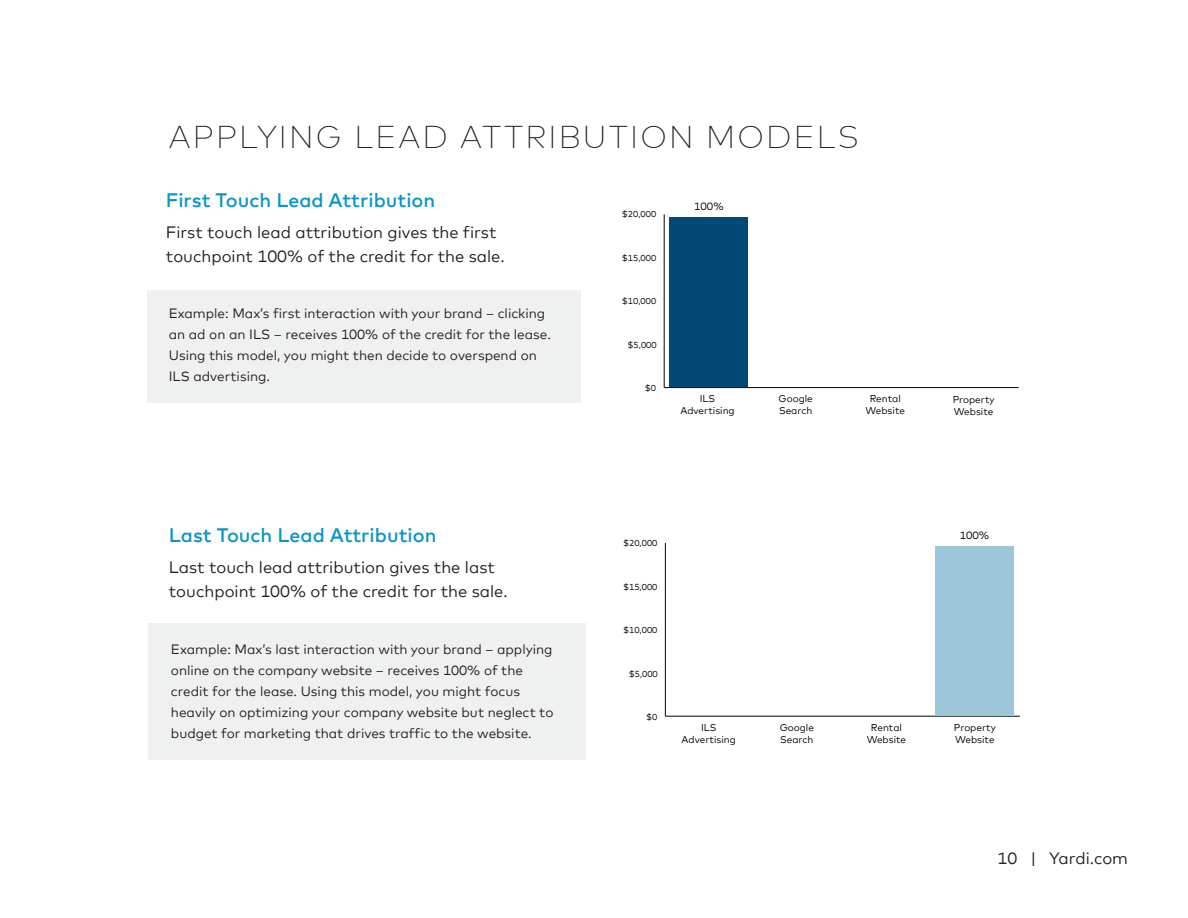
<style>
.page{position:relative;width:1188px;height:918px;background:#fff}
.page>*{position:absolute;margin:0;border:0;box-sizing:border-box;transform-origin:0 0}
.t1{font:200 31.5px "Mark Offc Pro";letter-spacing:.07em;color:#231f20}
.t2{font:500 19.5px "Mark Offc Pro";color:#0995c5}
.t3{font:16.5px/24px "Mark Offc Pro";color:#231f20}
.t4{font:13.5px/21px "Mark Offc Pro";color:#231f20}
.t5{font:10.65px "Mark Offc Pro";color:#020304}
.t6{font:9.9px/11.9px "Mark Offc Pro";color:#020304;text-align:center}
.t7{font:8.7px "Mark Offc Pro";color:#020304}
</style>
<div class="page">
<div style="left:148px;top:623px;width:437px;height:137px;background:#eff0f0"></div>
<div style="left:148px;top:290px;width:433px;height:112px;background:#eff0f0"></div>
<hr style="left:664px;top:214px;width:1px;height:174px;background:#020304">
<hr style="left:664px;top:387px;width:355px;height:1px;background:#020304">
<div style="left:670px;top:217px;width:78px;height:170px;background:#014a76"></div>
<hr style="left:665px;top:543px;width:1px;height:173px;background:#020304">
<hr style="left:665px;top:716px;width:355px;height:1px;background:#020304">
<div style="left:936px;top:546px;width:78px;height:169px;background:#9cc7db"></div>
<h1 class="t1" style="left:169px;top:114px;width:692px">APPLYING LEAD ATTRIBUTION MODELS</h1>
<h2 class="t2" style="left:166px;top:186px;width:271px">First Touch Lead Attribution</h2>
<p class="t3" style="left:166px;top:219px;width:340px">First touch lead attribution gives the first touchpoint 100% of the credit for the sale.</p>
<p class="t4" style="left:169px;top:302px;width:384px">Example: Max’s first interaction with your brand – clicking an ad on an ILS – receives 100% of the credit for the lease.<br>Using this model, you might then decide to overspend on ILS advertising.</p>
<h2 class="t2" style="left:169px;top:520px;width:269px">Last Touch Lead Attribution</h2>
<p class="t3" style="left:169px;top:554px;width:340px">Last touch lead attribution gives the last touchpoint 100% of the credit for the sale.</p>
<p class="t4" style="left:171px;top:638px;width:384px">Example: Max’s last interaction with your brand – applying online on the company website – receives 100% of the credit for the lease. Using this model, you might focus heavily on optimizing your company website but neglect to budget for marketing that drives traffic to the website.</p>
<p class="t7" style="left:622px;top:208px;width:36px">$20,000</p>
<p class="t7" style="left:622px;top:251px;width:36px">$15,000</p>
<p class="t7" style="left:622px;top:295px;width:36px">$10,000</p>
<p class="t7" style="left:628px;top:338px;width:31px">$5,000</p>
<p class="t7" style="left:645px;top:382px;width:13px">$0</p>
<p class="t5" style="left:694px;top:199px;width:31px">100%</p>
<p class="t6" style="left:680px;top:392px;width:56px">ILS<br>Advertising</p>
<p class="t6" style="left:953px;top:392px;width:44px;text-align:left">Property<br>Website</p>
<p class="t6" style="left:779px;top:392px;width:36px;text-align:left">Google<br>Search</p>
<p class="t6" style="left:866px;top:392px;width:41px">Rental<br>Website</p>
<p class="t7" style="left:623px;top:536px;width:36px">$20,000</p>
<p class="t7" style="left:623px;top:580px;width:36px">$15,000</p>
<p class="t7" style="left:623px;top:623px;width:36px">$10,000</p>
<p class="t7" style="left:629px;top:667px;width:31px">$5,000</p>
<p class="t7" style="left:646px;top:710px;width:13px">$0</p>
<p class="t5" style="left:960px;top:527px;width:31px">100%</p>
<p class="t6" style="left:682px;top:720px;width:56px">ILS<br>Advertising</p>
<p class="t6" style="left:954px;top:721px;width:44px;text-align:left">Property<br>Website</p>
<p class="t6" style="left:780px;top:721px;width:36px;text-align:left">Google<br>Search</p>
<p class="t6" style="left:867px;top:721px;width:41px">Rental<br>Website</p>
<p class="t3" style="left:998px;top:845px;width:132px">10 | Yardi.com</p>
</div>
